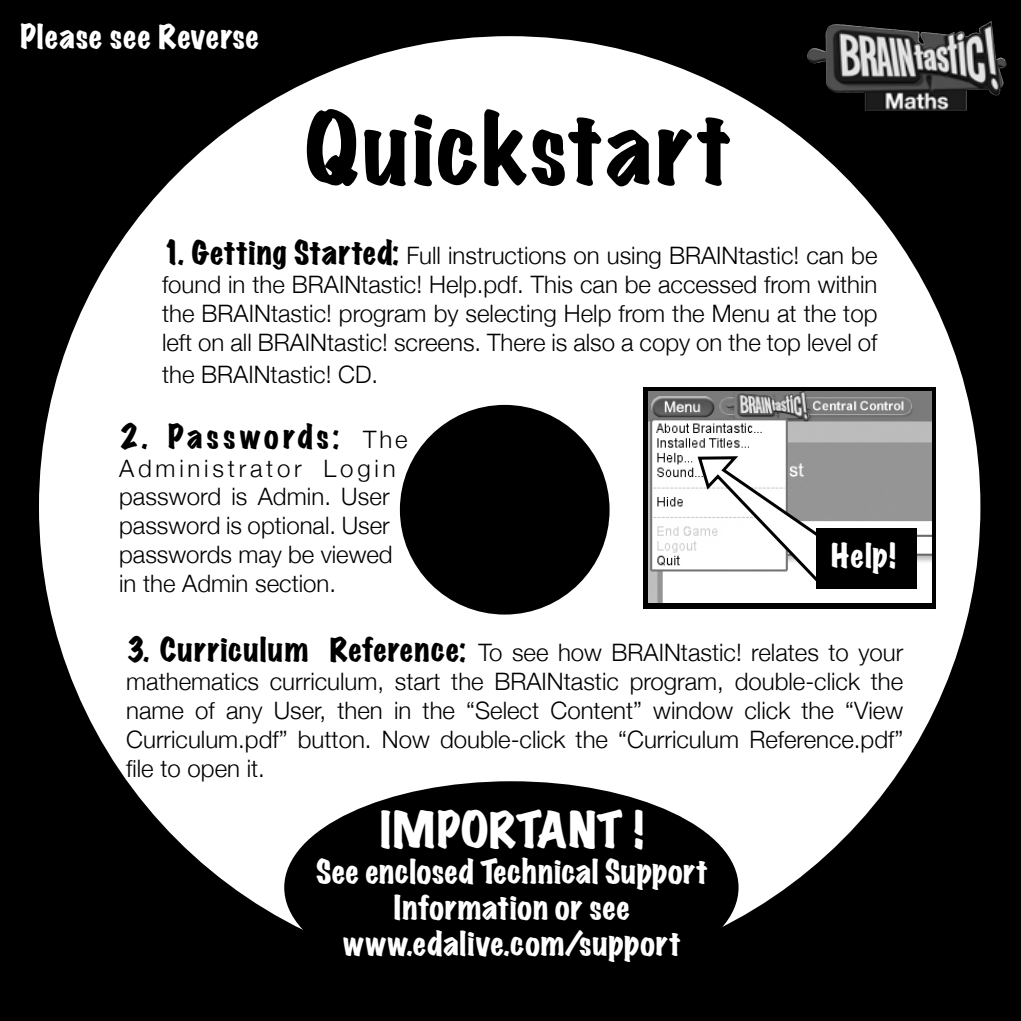
<style>
.page{position:relative;width:1021px;height:1021px;background:#fff}
.page>*{position:absolute;margin:0;border:0;box-sizing:border-box;transform-origin:0 0}
.t1{font:expanded 90px "Marker Felt";letter-spacing:.035em;color:#000}
.t2{font:expanded 45px "Marker Felt";color:#fff}
.t3{font:expanded 30px/36px "Marker Felt";letter-spacing:.025em;color:#fff;text-align:center}
.t4{font:expanded 30px "Marker Felt";letter-spacing:.125em;color:#000}
.t5{font:300 24px/28.8px "Helvetica Neue";color:#000;text-align:justify}
.s1{font-family:"Marker Felt";font-weight:400;font-stretch:expanded;font-size:30px}
.s2{font-family:"Helvetica Neue";font-weight:300;font-stretch:normal;font-size:24px}
</style>
<div class="page">
<div style="left:0;top:0;width:1020px;height:1020px;background:#000"></div>
<div style="left:39px;top:36px;width:941px;height:941px;background:#fff;border-radius:50%"></div>
<div style="left:284px;top:781px;width:454px;height:212px;background:#000;border-radius:50%"></div>
<div style="left:400px;top:405px;width:209px;height:209px;background:#000;border-radius:50%"></div>
<img style="left:807px;top:21px;width:199px;height:89px">
<div style="left:643px;top:387px;width:292px;height:222px;background:#000"></div>
<img style="left:648px;top:391px;width:283px;height:212px">
<svg style="left:696px;top:454px;width:126px;height:134px;background:#ddd"></svg>
<div style="left:815px;top:527px;width:101px;height:61px;background:#000"></div>
<p class="t3" style="left:20px;top:20px;width:240px">Please see Reverse</p>
<h1 class="t1" style="left:305px;top:101px;width:428px">Quickstart</h1>
<p class="t5" style="left:162px;top:241px;width:717px"><span class="s1">1. Getting Started:</span> Full instructions on using BRAINtastic! can be found in the BRAINtastic! Help.pdf. This can be accessed from within the BRAINtastic! program by selecting Help from the Menu at the top left on all BRAINtastic! screens. There is also a copy on the top level of</p>
<p class="t5" style="left:162px;top:359px;width:218px">the BRAINtastic! CD.</p>
<p class="t4" style="left:119px;top:420px;width:290px">2. Passwords: <span class="s2">The</span></p>
<p class="t5" style="left:119px;top:453px;width:278px;text-align:left">Administrator Login password is Admin. User password is optional. User passwords may be viewed in the Admin section.</p>
<p class="t3" style="left:831px;top:539px;width:66px">Help!</p>
<p class="t5" style="left:126px;top:637px;width:778px"><span class="s1">3. Curriculum Reference:</span> To see how BRAINtastic! relates to your mathematics curriculum, start the BRAINtastic program, double-click the name of any User, then in the “Select Content” window click the “View Curriculum.pdf” button. Now double-click the “Curriculum Reference.pdf” file to open it.</p>
<h2 class="t2" style="left:380px;top:806px;width:265px">IMPORTANT !</h2>
<p class="t3" style="left:316px;top:855px;width:393px">See enclosed Technical Support<br>Information or see www.edalive.com/support</p>
</div>
